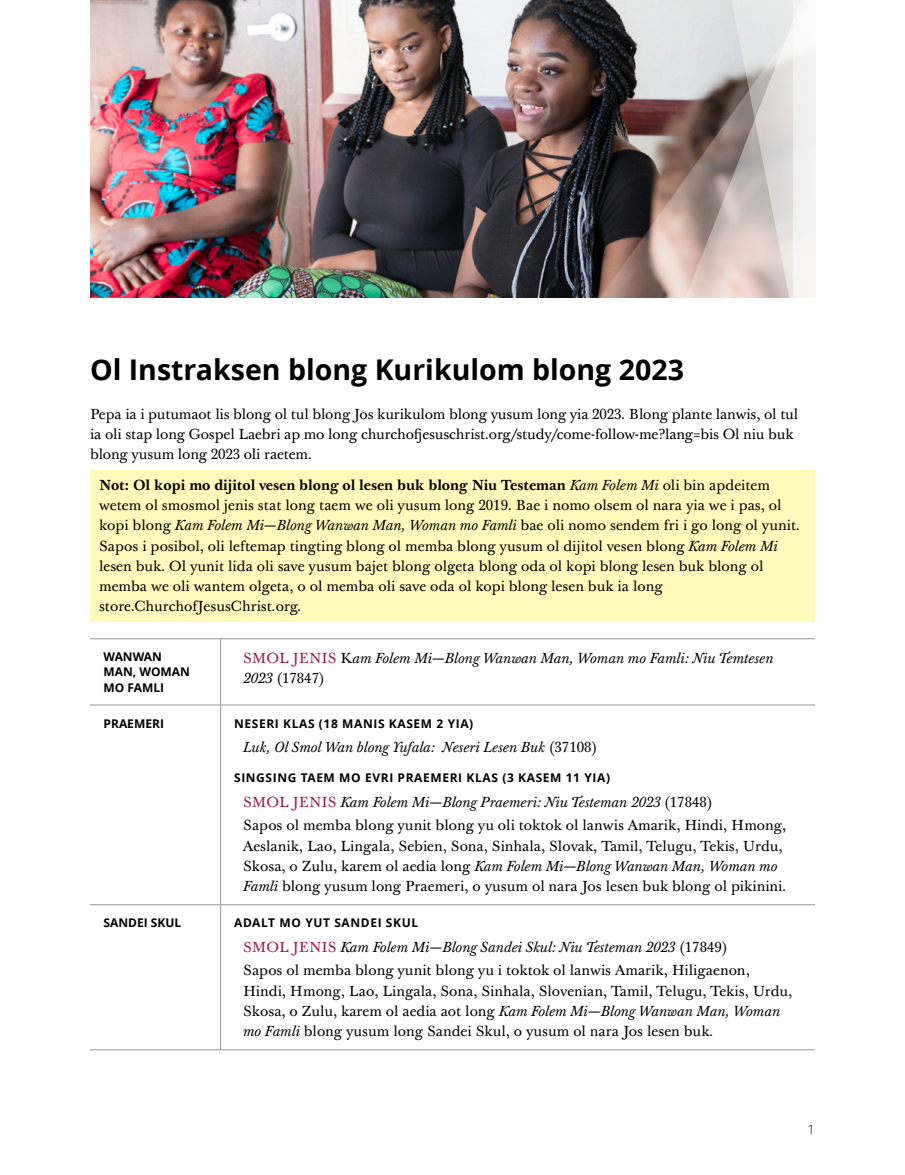
<style>
.page{position:relative;width:905px;height:1175px;background:#fff}
.page>*{position:absolute;margin:0;border:0;box-sizing:border-box;transform-origin:0 0}
.t1{font:700 28.5px "Zoramlds Lat";color:#000}
.p3{font:14.25px/20.2px "Mc Kaylds Lat";color:#000}
.p2{font:14.25px/20.2px "Mc Kaylds Lat";color:#000}
.p1_first{font:14.25px/20.2px "Mc Kaylds Lat";letter-spacing:-.01em;color:#000}
.p3_first{font:italic 14.25px "Mc Kaylds Lat";color:#000}
.p2_first{font:italic 14.25px/20.2px "Mc Kaylds Lat";color:#000}
.t2{font:300 12.75px "Zoramlds Lat";color:#000}
.t3{font:700 12px "Zoramlds Lat";letter-spacing:.05em;color:#000}
.t4{font:700 12px/15px "Zoramlds Lat";color:#000}
.s1{font-weight:700}
.s2{font-style:italic}
.s3{font-style:normal;color:#a01850}
.s4{font-style:normal}
</style>
<div class="page">
<div style="left:90px;top:470px;width:724px;height:151px;background:#fffabc"></div>
<img style="left:90px;top:0;width:494px;height:298px">
<hr style="left:90px;top:638px;width:130px;height:1px;background:#939598">
<hr style="left:220px;top:638px;width:594px;height:1px;background:#939598">
<hr style="left:220px;top:639px;width:1px;height:65px;background:#939598">
<hr style="left:90px;top:704px;width:130px;height:1px;background:#939598">
<hr style="left:220px;top:704px;width:594px;height:1px;background:#939598">
<hr style="left:220px;top:705px;width:1px;height:199px;background:#939598">
<hr style="left:90px;top:904px;width:130px;height:1px;background:#939598">
<hr style="left:220px;top:904px;width:594px;height:1px;background:#939598">
<hr style="left:220px;top:905px;width:1px;height:144px;background:#939598">
<hr style="left:90px;top:1049px;width:130px;height:1px;background:#939598">
<hr style="left:220px;top:1049px;width:594px;height:1px;background:#939598">
<svg style="left:584px;top:0;width:93px;height:298px;background:#685d5c"></svg>
<svg style="left:677px;top:0;width:116px;height:298px;background:#c2b7b3"></svg>
<div style="left:793px;top:0;width:23px;height:320px;background:linear-gradient(to bottom,#f2f2f2,#f6f5f5)"></div>
<p class="t1" style="left:90px;top:348px;width:595px">Ol Instraksen blong Kurikulom blong 2023</p>
<p class="p1_first" style="left:90px;top:403px;width:709px">Pepa ia i putumaot lis blong ol tul blong Jos kurikulom blong yusum long yia 2023. Blong plante lanwis, ol tul ia oli stap long Gospel Laebri ap mo long churchofjesuschrist.org/study/come-follow-me?lang=bis Ol niu buk blong yusum long 2023 oli raetem.</p>
<p class="p2" style="left:99px;top:475px;width:702px"><span class="s1">Not: Ol kopi mo dijitol vesen blong ol lesen buk blong Niu Testeman</span> <span class="s2">Kam Folem Mi</span> oli bin apdeitem wetem ol smosmol jenis stat long taem we oli yusum long 2019. Bae i nomo olsem ol nara yia we i pas, ol kopi blong <span class="s2">Kam Folem Mi—Blong Wanwan Man, Woman mo Famli</span> bae oli nomo sendem fri i go long ol yunit.<br>Sapos i posibol, oli leftemap tingting blong ol memba blong yusum ol dijitol vesen blong <span class="s2">Kam Folem Mi </span>lesen buk. Ol yunit lida oli save yusum bajet blong olgeta blong oda ol kopi blong lesen buk blong ol memba we oli wantem olgeta, o ol memba oli save oda ol kopi blong lesen buk ia long store.ChurchofJesusChrist.org.</p>
<p class="t4" style="left:104px;top:650px;width:88px">WANWAN<br>MAN, WOMAN<br>MO FAMLI</p>
<p class="p2_first" style="left:243px;top:648px;width:532px"><span class="s3">SMOL JENIS</span> <span class="s4">K</span>am Folem Mi—Blong Wanwan Man, Woman mo Famli: Niu Temtesen<br>2023 <span class="s4">(17847)</span></p>
<p class="t4" style="left:104px;top:716px;width:62px">PRAEMERI</p>
<p class="t3" style="left:234px;top:714px;width:241px">NESERI KLAS (18 MANIS KASEM 2 YIA)</p>
<p class="p3_first" style="left:243px;top:736px;width:356px">Luk, Ol Smol Wan blong Yufala: Neseri Lesen Buk <span class="s4">(37108)</span></p>
<p class="t3" style="left:234px;top:769px;width:377px">SINGSING TAEM MO EVRI PRAEMERI KLAS (3 KASEM 11 YIA)</p>
<p class="p3_first" style="left:243px;top:791px;width:471px"><span class="s3">SMOL JENIS</span> Kam Folem Mi—Blong Praemeri: Niu Testeman 2023 <span class="s4">(17848)</span></p>
<p class="p3" style="left:243px;top:815px;width:545px">Sapos ol memba blong yunit blong yu oli toktok ol lanwis Amarik, Hindi, Hmong, Aeslanik, Lao, Lingala, Sebien, Sona, Sinhala, Slovak, Tamil, Telugu, Tekis, Urdu, Skosa, o Zulu, karem ol aedia long <span class="s2">Kam Folem Mi—Blong Wanwan Man, Woman mo Famli</span> blong yusum long Praemeri, o yusum ol nara Jos lesen buk blong ol pikinini.</p>
<p class="t4" style="left:104px;top:915px;width:79px">SANDEI SKUL</p>
<p class="t3" style="left:234px;top:914px;width:185px">ADALT MO YUT SANDEI SKUL</p>
<p class="p3_first" style="left:243px;top:936px;width:486px"><span class="s3">SMOL JENIS</span> Kam Folem Mi—Blong Sandei Skul: Niu Testeman 2023 <span class="s4">(17849)</span></p>
<p class="p3" style="left:243px;top:960px;width:550px">Sapos ol memba blong yunit blong yu i toktok ol lanwis Amarik, Hiligaenon, Hindi, Hmong, Lao, Lingala, Sona, Sinhala, Slovenian, Tamil, Telugu, Tekis, Urdu, Skosa, o Zulu, karem ol aedia aot long <span class="s2">Kam Folem Mi—Blong Wanwan Man, Woman mo Famli</span> blong yusum long Sandei Skul, o yusum ol nara Jos lesen buk.</p>
<p class="t2" style="left:807px;top:1120px;width:9px">1</p>
</div>
